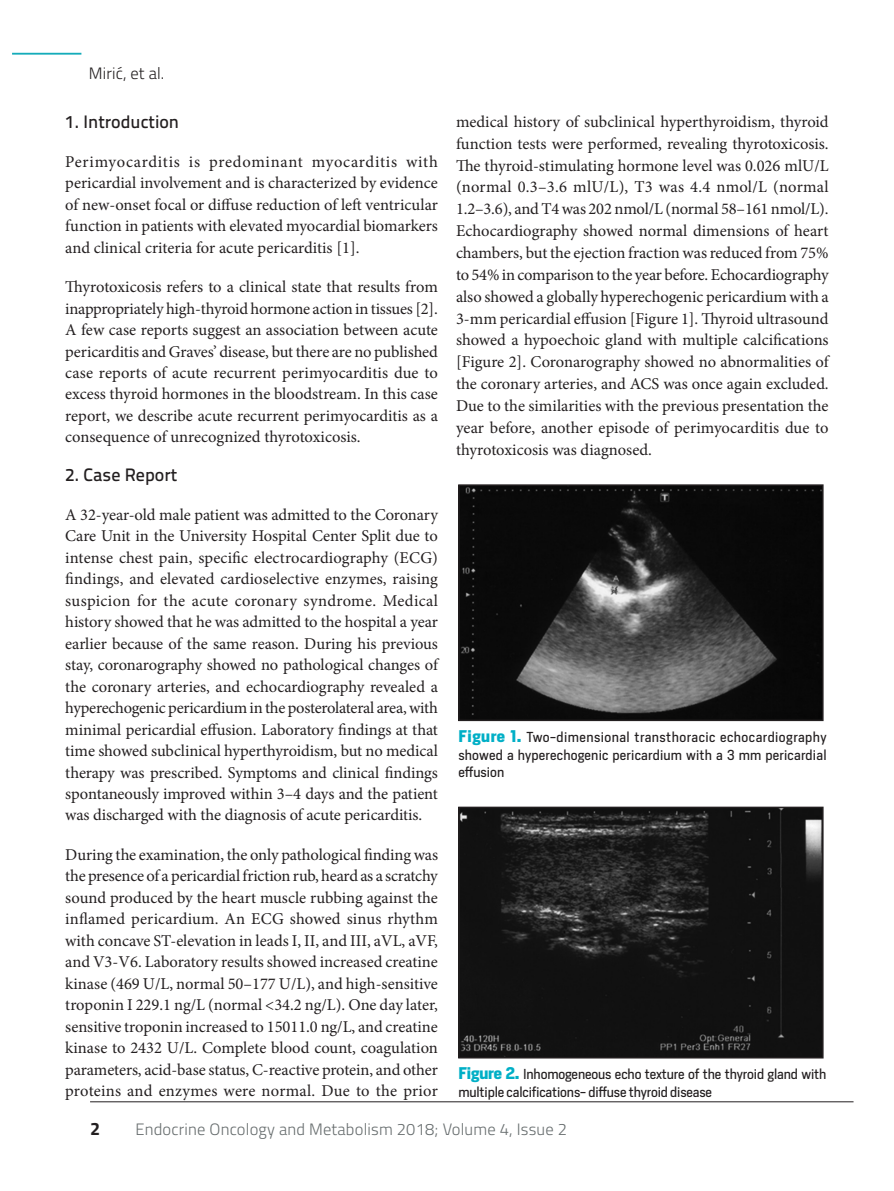
<style>
.page{position:relative;width:894px;height:1191px;background:#fff}
.page>*{position:absolute;margin:0;border:0;box-sizing:border-box;transform-origin:0 0}
.t1{font:500 18px "Titillium Text 22 L";color:#231f20}
.FT_Bold{font:700 18px "Titillium";color:#231f20}
.TX{font:16.5px/21.5px "Minion Pro";color:#231f20;text-align:justify}
.FT{font:300 16.5px "Titillium";letter-spacing:.01em;color:#676d6e}
.t2{font:300 16.5px "Titillium";letter-spacing:.01em;color:#231f20}
.FGC{font:13.5px/17.5px "Heron Sans";letter-spacing:-.01em;color:#231f20;text-align:justify}
.s1{font-weight:700;font-size:15.75px;color:#00afc6}
</style>
<div class="page">
<hr style="left:12px;top:53px;width:69px;height:2px;background:#15acba">
<hr style="left:90px;top:1101px;width:763px;height:1px;background:#231f20">
<img style="left:461px;top:487px;width:359px;height:231px">
<div style="left:458px;top:484px;width:365px;height:237px;border:2px solid #231f20"></div>
<img style="left:461px;top:809px;width:359px;height:246px">
<div style="left:458px;top:806px;width:365px;height:252px;border:2px solid #231f20"></div>
<p class="t2" style="left:89px;top:61px;width:77px">Mirić, et al.</p>
<h1 class="t1" style="left:65px;top:108px;width:115px">1. Introduction</h1>
<p class="TX" style="left:65px;top:151px;width:374px">Perimyocarditis is predominant myocarditis with pericardial involvement and is characterized by evidence of new-onset focal or diffuse reduction of left ventricular function in patients with elevated myocardial biomarkers and clinical criteria for acute pericarditis [1].</p>
<p class="TX" style="left:65px;top:276px;width:374px">Thyrotoxicosis refers to a clinical state that results from inappropriately high-thyroid hormone action in tissues [2].<br>A few case reports suggest an association between acute pericarditis and Graves’ disease, but there are no published case reports of acute recurrent perimyocarditis due to excess thyroid hormones in the bloodstream. In this case report, we describe acute recurrent perimyocarditis as a consequence of unrecognized thyrotoxicosis.</p>
<h1 class="t1" style="left:65px;top:461px;width:113px">2. Case Report</h1>
<p class="TX" style="left:65px;top:504px;width:374px">A 32-year-old male patient was admitted to the Coronary Care Unit in the University Hospital Center Split due to intense chest pain, specific electrocardiography (ECG) findings, and elevated cardioselective enzymes, raising suspicion for the acute coronary syndrome. Medical history showed that he was admitted to the hospital a year earlier because of the same reason. During his previous stay, coronarography showed no pathological changes of the coronary arteries, and echocardiography revealed a hyperechogenic pericardium in the posterolateral area, with minimal pericardial effusion. Laboratory findings at that time showed subclinical hyperthyroidism, but no medical therapy was prescribed. Symptoms and clinical findings spontaneously improved within 3–4 days and the patient was discharged with the diagnosis of acute pericarditis.</p>
<p class="TX" style="left:65px;top:843px;width:374px">During the examination, the only pathological finding was the presence of a pericardial friction rub, heard as a scratchy sound produced by the heart muscle rubbing against the inflamed pericardium. An ECG showed sinus rhythm with concave ST-elevation in leads I, II, and III, aVL, aVF, and V3-V6. Laboratory results showed increased creatine kinase (469 U/L, normal 50–177 U/L), and high-sensitive troponin I 229.1 ng/L (normal &lt;34.2 ng/L). One day later, sensitive troponin increased to 15011.0 ng/L, and creatine kinase to 2432 U/L. Complete blood count, coagulation parameters, acid-base status, C-reactive protein, and other proteins and enzymes were normal. Due to the prior</p>
<p class="TX" style="left:456px;top:111px;width:374px;line-height:21.9px">medical history of subclinical hyperthyroidism, thyroid function tests were performed, revealing thyrotoxicosis.<br>The thyroid-stimulating hormone level was 0.026 mlU/L (normal 0.3–3.6 mlU/L), T3 was 4.4 nmol/L (normal 1.2–3.6), and T4 was 202 nmol/L (normal 58–161 nmol/L).<br>Echocardiography showed normal dimensions of heart chambers, but the ejection fraction was reduced from 75% to 54% in comparison to the year before. Echocardiography also showed a globally hyperechogenic pericardium with a 3-mm pericardial effusion [Figure 1]. Thyroid ultrasound showed a hypoechoic gland with multiple calcifications [Figure 2]. Coronarography showed no abnormalities of the coronary arteries, and ACS was once again excluded.<br>Due to the similarities with the previous presentation the year before, another episode of perimyocarditis due to thyrotoxicosis was diagnosed.</p>
<p class="FGC" style="left:458px;top:728px;width:369px"><span class="s1">Figure 1.</span> Two-dimensional transthoracic echocardiography showed a hyperechogenic pericardium with a 3 mm pericardial effusion</p>
<p class="FGC" style="left:458px;top:1065px;width:369px"><span class="s1">Figure 2.</span> Inhomogeneous echo texture of the thyroid gland with multiple calcifications- diffuse thyroid disease</p>
<p class="FT_Bold" style="left:90px;top:1114px;width:12px">2</p>
<p class="FT" style="left:135px;top:1116px;width:433px">Endocrine Oncology and Metabolism 2018; Volume 4, Issue 2</p>
</div>
